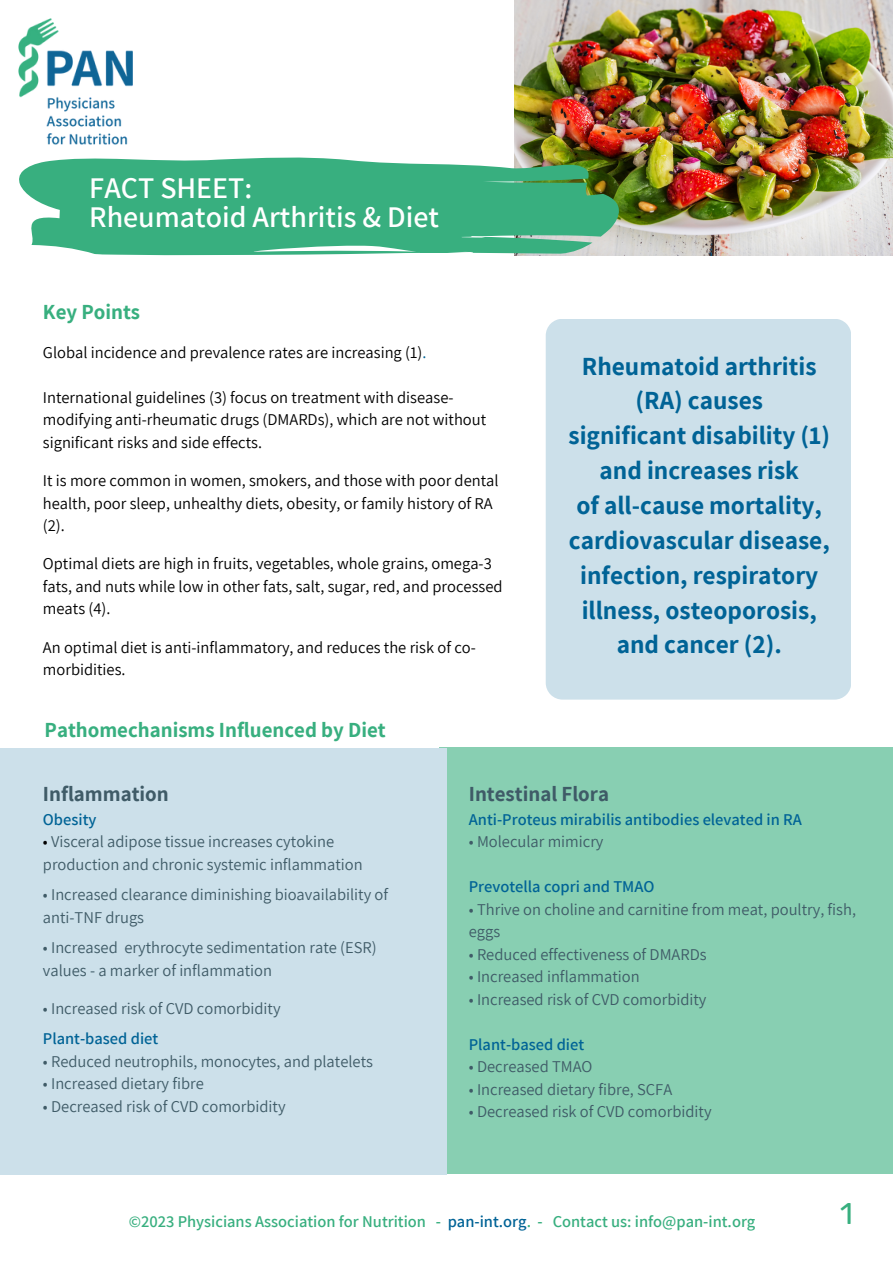
<style>
.page{position:relative;width:893px;height:1264px;background:#fff}
.page>*{position:absolute;margin:0;border:0;box-sizing:border-box;transform-origin:0 0}
.t1{font:600 30px/29.2px "Assistant";color:#fff}
.t2{font:30px "Rubik";color:#38af7f}
.t3{font:700 25.5px/34.8px "Assistant";color:#006396;text-align:center}
.t4{font:700 21px "Assistant";color:#38af7f}
.t5{font:700 21px "Assistant";color:#3f5b67}
.t6{font:16.5px/22.5px "Assistant";color:#3f5b67}
.t7{font:16.5px/22.5px "Assistant";color:#000}
.t8{font:600 16.5px "Assistant";color:#006396}
.t9{font:600 16.5px "Assistant";color:#38af7f}
.s1{color:#006396}
.s2{color:#000}
</style>
<div class="page">
<img style="left:18px;top:18px;width:115px;height:105px">
<img style="left:514px;top:0;width:378px;height:255px">
<svg style="left:19px;top:123px;width:608px;height:133px;fill:#38af7f"></svg>
<div style="left:439px;top:747px;width:453px;height:426px;background:#88cfb2"></div>
<div style="left:0;top:747px;width:446px;height:427px;background:#cce0ea"></div>
<div style="left:545px;top:319px;width:306px;height:380px;background:#cce0ea"></div>
<h1 class="t1" style="left:89px;top:172px;width:351px">FACT SHEET:<br>Rheumatoid Arthritis &amp; Diet</h1>
<p class="t4" style="left:43px;top:297px;width:99px">Key Points</p>
<p class="t7" style="left:43px;top:340px;width:385px">Global incidence and prevalence rates are increasing (1)<span class="s1">.</span></p>
<p class="t7" style="left:43px;top:385px;width:445px">International guidelines (3) focus on treatment with disease&shy;modifying anti-rheumatic drugs (DMARDs), which are not without significant risks and side effects.</p>
<p class="t7" style="left:43px;top:469px;width:457px">It is more common in women, smokers, and those with poor dental health, poor sleep, unhealthy diets, obesity, or family history of RA (2).</p>
<p class="t7" style="left:43px;top:552px;width:461px">Optimal diets are high in fruits, vegetables, whole grains, omega-3 fats, and nuts while low in other fats, salt, sugar, red, and processed meats (4).</p>
<p class="t7" style="left:43px;top:635px;width:434px">An optimal diet is anti-inflammatory, and reduces the risk of co&shy;morbidities.</p>
<p class="t4" style="left:45px;top:715px;width:342px">Pathomechanisms Influenced by Diet</p>
<h2 class="t3" style="left:568px;top:348px;width:263px">Rheumatoid arthritis (RA) causes<br>significant disability (1) and increases risk<br>of all-cause mortality, cardiovascular disease, infection, respiratory illness, osteoporosis, and cancer (2).</h2>
<p class="t5" style="left:43px;top:780px;width:127px">Inflammation</p>
<p class="t8" style="left:43px;top:808px;width:55px">Obesity</p>
<p class="t6" style="left:43px;top:830px;width:321px"><span class="s2">•</span> Visceral adipose tissue increases cytokine production and chronic systemic inflammation</p>
<p class="t6" style="left:43px;top:883px;width:347px">• Increased clearance diminishing bioavailability of anti-TNF drugs</p>
<p class="t6" style="left:43px;top:935px;width:335px">• Increased erythrocyte sedimentation rate (ESR) values - a marker of inflammation</p>
<p class="t6" style="left:43px;top:996px;width:239px">• Increased risk of CVD comorbidity</p>
<p class="t8" style="left:43px;top:1027px;width:117px">Plant-based diet</p>
<p class="t6" style="left:43px;top:1049px;width:331px">• Reduced neutrophils, monocytes, and platelets</p>
<p class="t6" style="left:43px;top:1071px;width:162px">• Increased dietary fibre</p>
<p class="t6" style="left:43px;top:1094px;width:244px">• Decreased risk of CVD comorbidity</p>
<p class="t5" style="left:469px;top:780px;width:142px">Intestinal Flora</p>
<p class="t8" style="left:469px;top:808px;width:334px">Anti-Proteus mirabilis antibodies elevated in RA</p>
<p class="t6" style="left:469px;top:830px;width:136px">• Molecular mimicry</p>
<p class="t8" style="left:469px;top:875px;width:187px">Prevotella copri and TMAO</p>
<p class="t6" style="left:469px;top:897px;width:388px">• Thrive on choline and carnitine from meat, poultry, fish, eggs</p>
<p class="t6" style="left:469px;top:942px;width:239px">• Reduced effectiveness of DMARDs</p>
<p class="t6" style="left:469px;top:965px;width:172px">• Increased inflammation</p>
<p class="t6" style="left:469px;top:987px;width:239px">• Increased risk of CVD comorbidity</p>
<p class="t8" style="left:469px;top:1033px;width:117px">Plant-based diet</p>
<p class="t6" style="left:469px;top:1055px;width:125px">• Decreased TMAO</p>
<p class="t6" style="left:469px;top:1077px;width:205px">• Increased dietary fibre, SCFA</p>
<p class="t6" style="left:469px;top:1099px;width:244px">• Decreased risk of CVD comorbidity</p>
<p class="t9" style="left:129px;top:1210px;width:628px">©2023 Physicians Association for Nutrition - <span class="s1">pan-int.org</span>. - Contact us: info@pan-int.org</p>
<h1 class="t2" style="left:840px;top:1195px;width:14px">1</h1>
</div>
